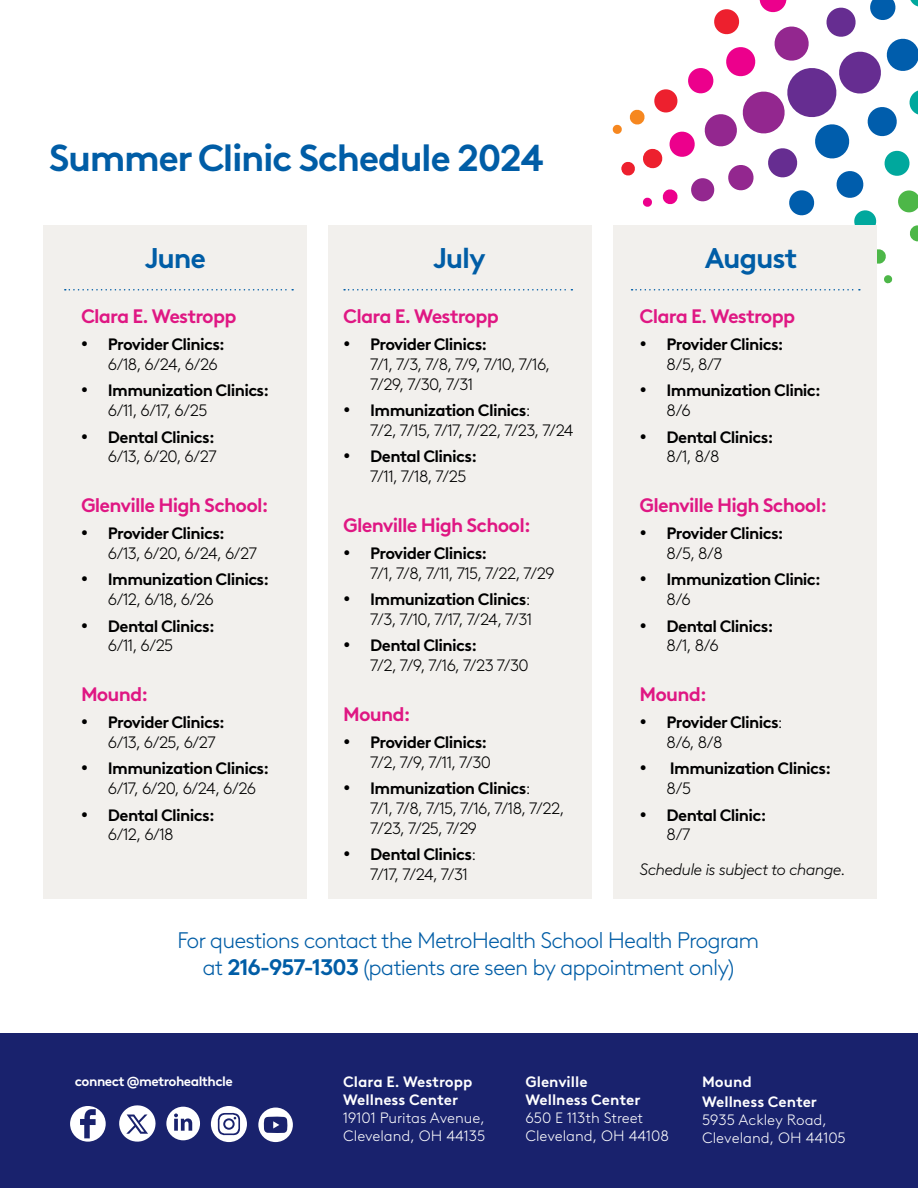
<style>
.page{position:relative;width:918px;height:1188px;background:#fff}
.page>*{position:absolute;margin:0;border:0;box-sizing:border-box;transform-origin:0 0}
.t1{font:700 37.5px "Brown LL";letter-spacing:-.04em;color:#005da6}
.t2{font:700 28.5px "Brown LL";letter-spacing:-.04em;color:#005da6}
.t3{font:300 22.5px/27px "Brown LL";letter-spacing:-.04em;color:#005da6;text-align:center}
.t4{font:700 19.5px "Brown LL";letter-spacing:-.04em;color:#df1783}
.t5{font:700 16.5px/19.8px "Brown LL";letter-spacing:-.04em;color:#000}
.t6{font:300 16.5px/19.8px "Brown LL";letter-spacing:-.04em;color:#000}
.t7{font:italic 300 16.5px "Brown LL";letter-spacing:-.04em;color:#000}
.t8{font:300 15px/18px "Brown LL";color:#fff}
.t9{font:700 15px/18px "Brown LL";color:#fff}
.t10{font:700 13.5px "Brown LL";letter-spacing:-.04em;color:#fff}
.s1{font-weight:300}
.s2{font-weight:700}
</style>
<div class="page">
<div style="left:329px;top:226px;width:263px;height:673px;background:#f2f0ed"></div>
<div style="left:614px;top:226px;width:263px;height:673px;background:#f2f0ed"></div>
<div style="left:44px;top:226px;width:263px;height:673px;background:#f2f0ed"></div>
<div style="left:0;top:1034px;width:918px;height:154px;background:#19226d"></div>
<svg style="left:70px;top:1106px;width:36px;height:36px"></svg>
<svg style="left:211px;top:1106px;width:36px;height:36px"></svg>
<svg style="left:119px;top:1105px;width:37px;height:37px"></svg>
<svg style="left:258px;top:1108px;width:35px;height:34px"></svg>
<svg style="left:166px;top:1107px;width:34px;height:33px"></svg>
<svg style="left:65px;top:289px;width:228px;height:2px"></svg>
<svg style="left:344px;top:289px;width:228px;height:2px"></svg>
<svg style="left:612px;top:0;width:306px;height:295px"></svg>
<h1 class="t1" style="left:49px;top:129px;width:497px">Summer Clinic Schedule 2024</h1>
<h2 class="t2" style="left:145px;top:236px;width:63px">June</h2>
<h2 class="t2" style="left:433px;top:236px;width:54px">July</h2>
<h2 class="t2" style="left:705px;top:236px;width:94px">August</h2>
<p class="t4" style="left:81px;top:302px;width:157px">Clara E. Westropp</p>
<p class="t5" style="left:108px;top:333px;width:119px;text-indent:-27px">• Provider Clinics:<br><span class="s1">6/18, 6/24, 6/26</span></p>
<p class="t5" style="left:108px;top:379px;width:163px;text-indent:-27px">• Immunization Clinics:<br><span class="s1">6/11, 6/17, 6/25</span></p>
<p class="t5" style="left:81px;top:426px;width:137px;text-align:right">• Dental Clinics:<br><span class="s1">6/13, 6/20, 6/27</span></p>
<p class="t4" style="left:81px;top:491px;width:189px">Glenville High School:</p>
<p class="t6" style="left:108px;top:522px;width:151px;text-indent:-27px">• <span class="s2">Provider Clinics:<br></span>6/13, 6/20, 6/24, 6/27</p>
<p class="t5" style="left:108px;top:568px;width:163px;text-indent:-27px">• Immunization Clinics:<br><span class="s1">6/12, 6/18, 6/26</span></p>
<p class="t5" style="left:108px;top:615px;width:108px;text-indent:-27px">• Dental Clinics:<br><span class="s1">6/11, 6/25</span></p>
<p class="t4" style="left:81px;top:680px;width:69px">Mound:</p>
<p class="t5" style="left:108px;top:711px;width:119px;text-indent:-27px">• Provider Clinics:<br><span class="s1">6/13, 6/25, 6/27</span></p>
<p class="t5" style="left:108px;top:757px;width:163px;text-indent:-27px">• Immunization Clinics:<br><span class="s1">6/17, 6/20, 6/24, 6/26</span></p>
<p class="t5" style="left:108px;top:804px;width:108px;text-indent:-27px">• Dental Clinics:<br><span class="s1">6/12, 6/18</span></p>
<p class="t4" style="left:343px;top:302px;width:157px">Clara E. Westropp</p>
<p class="t6" style="left:370px;top:333px;width:182px;text-indent:-27px">• <span class="s2">Provider Clinics:<br></span>7/1, 7/3, 7/8, 7/9, 7/10, 7/16,<br>7/29, 7/30, 7/31</p>
<p class="t6" style="left:370px;top:400px;width:205px;text-indent:-27px">• <span class="s2">Immunization Clinics</span>:<br>7/2, 7/15, 7/17, 7/22, 7/23, 7/24</p>
<p class="t5" style="left:370px;top:445px;width:108px;text-indent:-27px">• Dental Clinics:<br><span class="s1">7/11, 7/18, 7/25</span></p>
<p class="t4" style="left:343px;top:510px;width:189px">Glenville High School:</p>
<p class="t6" style="left:370px;top:542px;width:186px;text-indent:-27px">• <span class="s2">Provider Clinics:<br></span>7/1, 7/8, 7/11, 715, 7/22, 7/29</p>
<p class="t6" style="left:343px;top:589px;width:190px;text-align:right">• <span class="s2">Immunization Clinics</span>:<br>7/3, 7/10, 7/17, 7/24, 7/31</p>
<p class="t6" style="left:370px;top:635px;width:160px;text-indent:-27px">• <span class="s2">Dental Clinics:<br></span>7/2, 7/9, 7/16, 7/23 7/30</p>
<p class="t4" style="left:343px;top:699px;width:69px">Mound:</p>
<p class="t6" style="left:343px;top:731px;width:149px;text-align:right">• <span class="s2">Provider Clinics:<br></span>7/2, 7/9, 7/11, 7/30</p>
<p class="t6" style="left:370px;top:778px;width:196px;text-indent:-27px">• <span class="s2">Immunization Clinics</span>:<br>7/1, 7/8, 7/15, 7/16, 7/18, 7/22,<br>7/23, 7/25, 7/29</p>
<p class="t6" style="left:370px;top:844px;width:108px;text-indent:-27px">• <span class="s2">Dental Clinics</span>:<br>7/17, 7/24, 7/31</p>
<p class="t4" style="left:640px;top:302px;width:157px">Clara E. Westropp</p>
<p class="t5" style="left:667px;top:333px;width:119px;text-indent:-27px">• Provider Clinics:<br><span class="s1">8/5, 8/7</span></p>
<p class="t5" style="left:667px;top:379px;width:156px;text-indent:-27px">• Immunization Clinic:<br><span class="s1">8/6</span></p>
<p class="t5" style="left:667px;top:426px;width:108px;text-indent:-27px">• Dental Clinics:<br><span class="s1">8/1, 8/8</span></p>
<p class="t4" style="left:640px;top:491px;width:189px">Glenville High School:</p>
<p class="t5" style="left:667px;top:522px;width:119px;text-indent:-27px">• Provider Clinics:<br><span class="s1">8/5, 8/8</span></p>
<p class="t5" style="left:667px;top:568px;width:156px;text-indent:-27px">• Immunization Clinic:<br><span class="s1">8/6</span></p>
<p class="t5" style="left:667px;top:615px;width:108px;text-indent:-27px">• Dental Clinics:<br><span class="s1">8/1, 8/6</span></p>
<p class="t4" style="left:640px;top:680px;width:69px">Mound:</p>
<p class="t5" style="left:667px;top:711px;width:118px;text-indent:-27px">• Provider Clinics<span class="s1">:<br>8/6, 8/8</span></p>
<p class="t5" style="left:667px;top:757px;width:166px;text-indent:-27px">• Immunization Clinics:<br><span class="s1">8/5</span></p>
<p class="t5" style="left:667px;top:804px;width:101px;text-indent:-27px">• Dental Clinic:<br><span class="s1">8/7</span></p>
<p class="t7" style="left:640px;top:857px;width:208px">Schedule is subject to change.</p>
<h3 class="t3" style="left:177px;top:925px;width:584px">For questions contact the MetroHealth School Health Program at <span class="s2">216-957-1303</span> (patients are seen by appointment only)</h3>
<p class="t10" style="left:75px;top:1071px;width:159px">connect @metrohealthcle</p>
<p class="t9" style="left:343px;top:1072px;width:131px">Clara E. Westropp<br>Wellness Center</p>
<p class="t8" style="left:343px;top:1108px;width:143px">19101 Puritas Avenue,<br>Cleveland, OH 44135</p>
<p class="t9" style="left:526px;top:1072px;width:116px">Glenville<br>Wellness Center</p>
<p class="t8" style="left:526px;top:1108px;width:145px">650 E 113th Street<br>Cleveland, OH 44108</p>
<p class="t9" style="left:702px;top:1071px;width:116px;line-height:20px">Mound<br>Wellness Center</p>
<p class="t8" style="left:702px;top:1110px;width:145px">5935 Ackley Road,<br>Cleveland, OH 44105</p>
</div>
